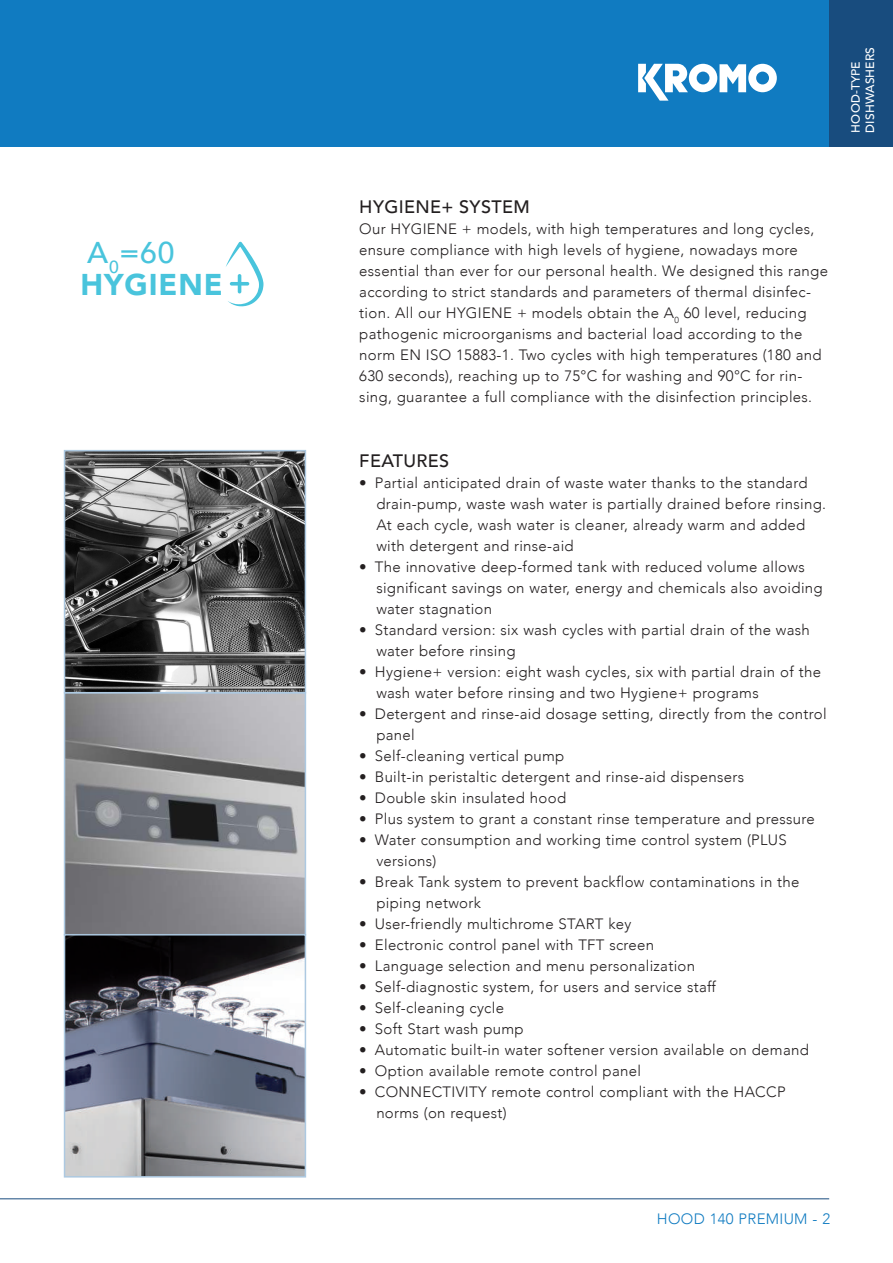
<style>
.page{position:relative;width:893px;height:1263px;background:#fff}
.page>*{position:absolute;margin:0;border:0;box-sizing:border-box;transform-origin:0 0}
.t1{font:900 30px "Avenir";letter-spacing:.03em;color:#49c4dc}
.t2{font:500 30px "Avenir";color:#49c4dc}
.t3{font:500 18px "Avenir";letter-spacing:.02em;color:#231f20}
.t4{font:300 15px/21px "Avenir";letter-spacing:.02em;color:#231f20}
.t5{font:300 15px "Avenir";letter-spacing:.02em;color:#107bc1}
.t6{font:500 12px/14.4px "Avenir";letter-spacing:.01em;color:#fff}
</style>
<div class="page">
<div style="left:0;top:0;width:893px;height:147px;background:#107bc1"></div>
<div style="left:829px;top:0;width:64px;height:147px;background:#184c7e"></div>
<hr style="left:0;top:1198px;width:829px;height:1px;background:#184c7e">
<img style="left:67px;top:453px;width:236px;height:721px">
<div style="left:64px;top:692px;width:242px;height:243px;border:2px solid #adc9e1"></div>
<div style="left:64px;top:450px;width:242px;height:243px;border:2px solid #adc9e1"></div>
<div style="left:64px;top:934px;width:242px;height:243px;border:2px solid #adc9e1"></div>
<svg style="left:226px;top:241px;width:37px;height:66px"></svg>
<svg style="left:638px;top:64px;width:139px;height:37px"></svg>
<h1 class="t2" style="left:87px;top:227px;width:89px">A<sub>0</sub>=60</h1>
<h1 class="t1" style="left:81px;top:259px;width:144px">HYGIENE</h1>
<p class="t6" style="left:848px;top:133px;width:87px;rotate:-90deg">HOOD-TYPE<br>DISHWASHERS</p>
<p class="t3" style="left:359px;top:191px;width:172px">HYGIENE+ SYSTEM</p>
<p class="t4" style="left:359px;top:218px;width:470px">Our HYGIENE + models, with high temperatures and long cycles, ensure compliance with high levels of hygiene, nowadays more essential than ever for our personal health. We designed this range according to strict standards and parameters of thermal disinfec&shy;tion. All our HYGIENE + models obtain the A<sub>0</sub> 60 level, reducing pathogenic microorganisms and bacterial load according to the norm EN ISO 15883-1. Two cycles with high temperatures (180 and 630 seconds), reaching up to 75°C for washing and 90°C for rin&shy;sing, guarantee a full compliance with the disinfection principles.</p>
<p class="t3" style="left:359px;top:445px;width:91px">FEATURES</p>
<p class="t4" style="left:376px;top:473px;width:451px;text-indent:-17px">• Partial anticipated drain of waste water thanks to the standard drain-pump, waste wash water is partially drained before rinsing.<br>At each cycle, wash water is cleaner, already warm and added with detergent and rinse-aid</p>
<p class="t4" style="left:376px;top:557px;width:448px;text-indent:-17px">• The innovative deep-formed tank with reduced volume allows significant savings on water, energy and chemicals also avoiding water stagnation</p>
<p class="t4" style="left:376px;top:620px;width:435px;text-indent:-17px">• Standard version: six wash cycles with partial drain of the wash water before rinsing</p>
<p class="t4" style="left:376px;top:662px;width:446px;text-indent:-17px">• Hygiene+ version: eight wash cycles, six with partial drain of the wash water before rinsing and two Hygiene+ programs</p>
<p class="t4" style="left:376px;top:704px;width:452px;text-indent:-17px">• Detergent and rinse-aid dosage setting, directly from the control panel</p>
<p class="t4" style="left:359px;top:746px;width:207px">• Self-cleaning vertical pump</p>
<p class="t4" style="left:359px;top:767px;width:386px">• Built-in peristaltic detergent and rinse-aid dispensers</p>
<p class="t4" style="left:359px;top:788px;width:208px">• Double skin insulated hood</p>
<p class="t4" style="left:359px;top:809px;width:457px">• Plus system to grant a constant rinse temperature and pressure</p>
<p class="t4" style="left:376px;top:830px;width:412px;text-indent:-17px">• Water consumption and working time control system (PLUS versions)</p>
<p class="t4" style="left:376px;top:872px;width:425px;text-indent:-17px">• Break Tank system to prevent backflow contaminations in the piping network</p>
<p class="t4" style="left:359px;top:914px;width:274px">• User-friendly multichrome START key</p>
<p class="t4" style="left:359px;top:935px;width:296px">• Electronic control panel with TFT screen</p>
<p class="t4" style="left:359px;top:956px;width:337px">• Language selection and menu personalization</p>
<p class="t4" style="left:359px;top:977px;width:358px">• Self-diagnostic system, for users and service staff</p>
<p class="t4" style="left:359px;top:998px;width:146px">• Self-cleaning cycle</p>
<p class="t4" style="left:359px;top:1019px;width:166px">• Soft Start wash pump</p>
<p class="t4" style="left:359px;top:1040px;width:451px">• Automatic built-in water softener version available on demand</p>
<p class="t4" style="left:359px;top:1061px;width:283px">• Option available remote control panel</p>
<p class="t4" style="left:376px;top:1082px;width:411px;text-indent:-17px">• CONNECTIVITY remote control compliant with the HACCP norms (on request)</p>
<p class="t5" style="left:657px;top:1210px;width:175px">HOOD 140 PREMIUM - 2</p>
</div>
